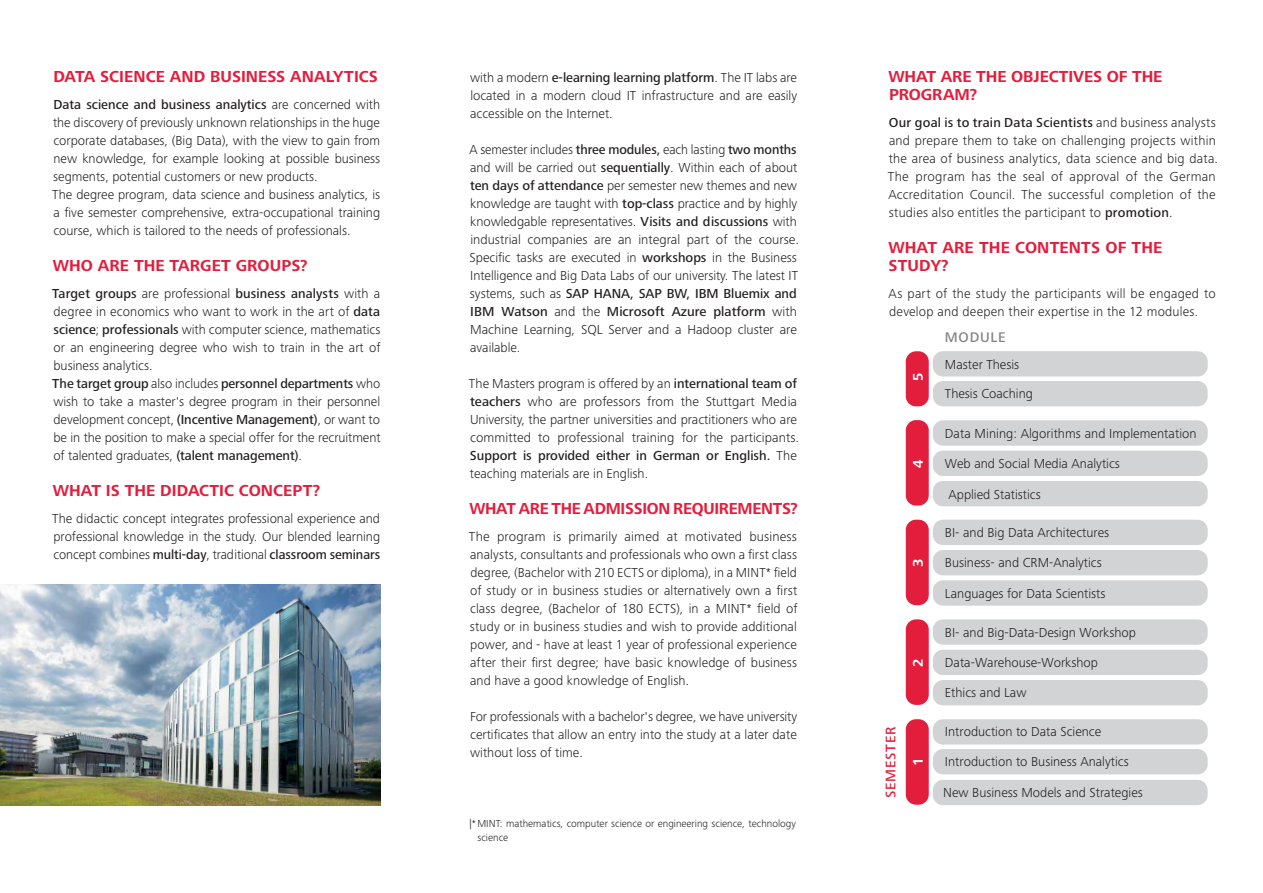
<style>
.page{position:relative;width:1263px;height:893px;background:#fff}
.page>*{position:absolute;margin:0;border:0;box-sizing:border-box;transform-origin:0 0}
.t1{font:700 16.5px/18px "Hd M Frutiger Next Pro";color:#e31d3c}
.t2{font:500 14.4px "Hd M Frutiger Next Pro";letter-spacing:.05em;color:#e31d3c}
.t3{font:500 14.4px "Hd M Frutiger Next Pro";letter-spacing:.05em;color:#808285}
.t4{font:700 14.4px "Hd M Frutiger Next Pro";color:#fff}
.t5{font:300 13.5px/18px "Hd M Frutiger Next Pro";color:#231f20}
.t6{font:300 13.5px/18px "Hd M Frutiger Next Pro";letter-spacing:.02em;color:#231f20}
.t7{font:300 10.5px/13.5px "Hd M Frutiger Next Pro";color:#231f20}
.s1{font-weight:500}
</style>
<div class="page">
<img style="left:0;top:585px;width:381px;height:221px">
<div style="left:933px;top:719px;width:275px;height:26px;background:#d1d3d4;border-radius:10px"></div>
<div style="left:933px;top:749px;width:275px;height:25px;background:#d1d3d4;border-radius:10px"></div>
<div style="left:933px;top:780px;width:275px;height:25px;background:#d1d3d4;border-radius:10px"></div>
<div style="left:933px;top:619px;width:275px;height:26px;background:#d1d3d4;border-radius:10px"></div>
<div style="left:933px;top:650px;width:275px;height:25px;background:#d1d3d4;border-radius:10px"></div>
<div style="left:933px;top:680px;width:275px;height:25px;background:#d1d3d4;border-radius:10px"></div>
<div style="left:933px;top:520px;width:275px;height:25px;background:#d1d3d4;border-radius:10px"></div>
<div style="left:933px;top:550px;width:275px;height:25px;background:#d1d3d4;border-radius:10px"></div>
<div style="left:933px;top:580px;width:275px;height:26px;background:#d1d3d4;border-radius:10px"></div>
<div style="left:933px;top:351px;width:275px;height:26px;background:#d1d3d4;border-radius:10px"></div>
<div style="left:933px;top:381px;width:275px;height:25px;background:#d1d3d4;border-radius:10px"></div>
<div style="left:933px;top:420px;width:275px;height:26px;background:#d1d3d4;border-radius:10px"></div>
<div style="left:933px;top:451px;width:275px;height:25px;background:#d1d3d4;border-radius:10px"></div>
<div style="left:933px;top:481px;width:275px;height:25px;background:#d1d3d4;border-radius:10px"></div>
<div style="left:906px;top:351px;width:23px;height:55px;background:#e31d3c;border-radius:10px"></div>
<div style="left:906px;top:420px;width:23px;height:86px;background:#e31d3c;border-radius:10px"></div>
<div style="left:906px;top:719px;width:23px;height:86px;background:#e31d3c;border-radius:10px"></div>
<div style="left:906px;top:619px;width:23px;height:86px;background:#e31d3c;border-radius:10px"></div>
<div style="left:906px;top:520px;width:23px;height:85px;background:#e31d3c;border-radius:10px"></div>
<p class="t1" style="left:53px;top:67px;width:326px">DATA SCI ENCE AND BUSINESS ANALYTICS</p>
<p class="t5" style="left:52px;top:95px;width:330px"><span class="s1">Data science and business analytics</span> are concerned with the discovery of previously unknown relationships in the huge corporate databases, (Big Data), with the view to gain from new knowledge, for example looking at possible business segments, potential customers or new products.<br>The degree program, data science and business analytics, is a five semester comprehensive, extra-occupational training course, which is tailored to the needs of professionals.</p>
<p class="t1" style="left:53px;top:256px;width:256px">WHO ARE THE TARGET GROUPS?</p>
<p class="t5" style="left:52px;top:284px;width:330px"><span class="s1">Target groups</span> are professional <span class="s1">business analysts</span> with a degree in economics who want to work in the art of <span class="s1">data science</span>; <span class="s1">professionals</span> with computer science, mathematics or an engineering degree who wish to train in the art of business analytics.<br><span class="s1">The target group</span> also includes <span class="s1">personnel departments</span> who wish to take a master's degree program in their personnel development concept, <span class="s1">(Incentive Management)</span>, or want to be in the position to make a special offer for the recruitment of talented graduates, <span class="s1">(talent management)</span>.</p>
<p class="t1" style="left:53px;top:481px;width:269px">WHAT IS THE DIDACTIC CONCEPT?</p>
<p class="t5" style="left:52px;top:509px;width:329px;text-align:justify">The didactic concept integrates professional experience and professional knowledge in the study. Our blended learning concept combines <span class="s1">multi-day</span>, traditional <span class="s1">classroom seminars</span></p>
<p class="t5" style="left:470px;top:68px;width:329px;text-align:justify">with a modern <span class="s1">e-learning learning platform</span>. The IT labs are located in a modern cloud IT infrastructure and are easily accessible on the Internet.</p>
<p class="t5" style="left:469px;top:140px;width:331px">A semester includes <span class="s1">three modules,</span> each lasting <span class="s1">two months </span>and will be carried out <span class="s1">sequentially</span>. Within each of about <span class="s1">ten days of attendance</span> per semester new themes and new knowledge are taught with <span class="s1">top-class</span> practice and by highly knowledgable representatives. <span class="s1">Visits and discussions</span> with industrial companies are an integral part of the course.<br>Specific tasks are executed in <span class="s1">workshops</span> in the Business Intelligence and Big Data Labs of our university. The latest IT systems, such as <span class="s1">SAP HANA, SAP BW, IBM Bluemix and IBM Watson</span> and the <span class="s1">Microsoft Azure platform</span> with Machine Learning, SQL Server and a Hadoop cluster are available.</p>
<p class="t5" style="left:469px;top:374px;width:332px">The Masters program is offered by an <span class="s1">international team of teachers</span> who are professors from the Stuttgart Media University, the partner universities and practitioners who are committed to professional training for the participants.<br><span class="s1">Support is provided either in German or English.</span> The teaching materials are in English.</p>
<p class="t1" style="left:469px;top:499px;width:330px">WHAT ARE THE ADMISSION REQUIREMENTS?</p>
<p class="t5" style="left:469px;top:527px;width:330px;text-align:justify">The program is primarily aimed at motivated business analysts, consultants and professionals who own a first class degree, (Bachelor with 210 ECTS or diploma), in a MINT* field of study or in business studies or alternatively own a first class degree, (Bachelor of 180 ECTS), in a MINT* field of study or in business studies and wish to provide additional power, and - have at least 1 year of professional experience after their first degree; have basic knowledge of business and have a good knowledge of English.</p>
<p class="t5" style="left:470px;top:707px;width:329px;text-align:justify">For professionals with a bachelor's degree, we have university certificates that allow an entry into the study at a later date without loss of time.</p>
<p class="t7" style="left:477px;top:817px;width:320px;text-indent:-8px">|*MINT: mathematics, computer science or engineering science, technology science</p>
<p class="t1" style="left:888px;top:67px;width:276px">WHAT ARE THE OBJ ECTIVES OF THE<br>PROGRAM?</p>
<p class="t6" style="left:888px;top:113px;width:332px"><span class="s1">Our goal is to train Data Scientists</span> and business analysts and prepare them to take on challenging projects within the area of business analytics, data science and big data.<br>The program has the seal of approval of the German Accreditation Council. The successful completion of the studies also entitles the participant to <span class="s1">promotion</span>.</p>
<p class="t1" style="left:888px;top:238px;width:276px">WHAT ARE THE CONTENTS OF THE<br>STUDY?</p>
<p class="t6" style="left:888px;top:284px;width:329px">As part of the study the participants will be engaged to develop and deepen their expertise in the 12 modules.</p>
<p class="t4" style="left:910px;top:381px;width:10px;rotate:-90deg">5</p>
<p class="t4" style="left:910px;top:468px;width:10px;rotate:-90deg">4</p>
<p class="t4" style="left:910px;top:567px;width:10px;rotate:-90deg">3</p>
<p class="t4" style="left:910px;top:667px;width:10px;rotate:-90deg">2</p>
<p class="t2" style="left:882px;top:798px;width:73px;rotate:-90deg">SEMESTER</p>
<p class="t4" style="left:910px;top:766px;width:10px;rotate:-90deg">1</p>
<p class="t3" style="left:945px;top:329px;width:62px">MODULE</p>
<p class="t5" style="left:945px;top:355px;width:76px">Master Thesis</p>
<p class="t5" style="left:945px;top:385px;width:89px">Thesis Coaching</p>
<p class="t5" style="left:945px;top:424px;width:253px">Data Mining: Algorithms and Implementation</p>
<p class="t5" style="left:945px;top:455px;width:176px">Web and Social Media Analytics</p>
<p class="t5" style="left:948px;top:485px;width:94px">Applied Statistics</p>
<p class="t5" style="left:945px;top:524px;width:166px">BI- and Big Data Architectures</p>
<p class="t5" style="left:945px;top:554px;width:158px">Business- and CRM-Analytics</p>
<p class="t5" style="left:945px;top:584px;width:162px">Languages for Data Scientists</p>
<p class="t5" style="left:945px;top:624px;width:192px">BI- and Big-Data-Design Workshop</p>
<p class="t5" style="left:945px;top:654px;width:154px">Data-Warehouse-Workshop</p>
<p class="t5" style="left:945px;top:684px;width:83px">Ethics and Law</p>
<p class="t5" style="left:945px;top:723px;width:158px">Introduction to Data Science</p>
<p class="t5" style="left:945px;top:753px;width:185px">Introduction to Business Analytics</p>
<p class="t5" style="left:943px;top:784px;width:201px">New Business Models and Strategies</p>
</div>
